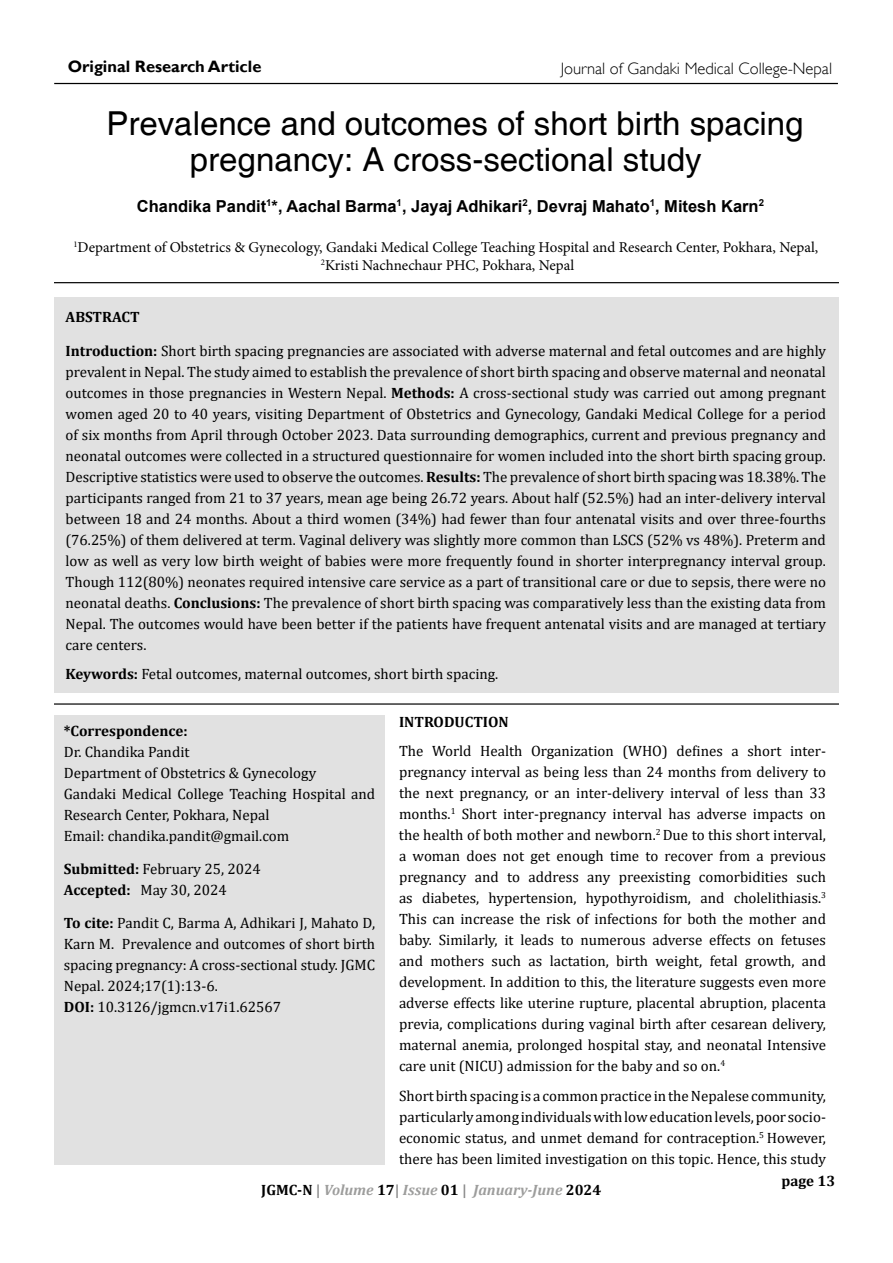
<style>
.page{position:relative;width:893px;height:1263px;background:#fff}
.page>*{position:absolute;margin:0;border:0;box-sizing:border-box;transform-origin:0 0}
.t1{font:33px/36px "Helvetica";color:#000;text-align:center}
.t2{font:700 16.5px "Arial";color:#000}
.t3{font:300 16.5px "Gill Sans";color:#000}
.t4{font:700 16.5px "Gill Sans";color:#000}
.t5{font:15px/21px "Cambria";color:#000}
.t6{font:15px/18px "Minion Pro";color:#000;text-align:center}
.t7{font:700 15px "Cambria";color:#000}
.t8{font:italic 700 15px "Cambria";color:#9d9d9c}
.s1{font-weight:700}
.s2{font-style:normal;color:#000}
.s3{font-style:normal;color:#878787}
</style>
<div class="page">
<hr style="left:54px;top:83px;width:784px;height:1px;background:#000">
<div style="left:54px;top:297px;width:785px;height:396px;background:#e1e1e1"></div>
<div style="left:54px;top:715px;width:330px;height:450px;background:#e1e1e1"></div>
<hr style="left:54px;top:282px;width:785px;height:1px;background:#000">
<hr style="left:54px;top:703px;width:785px;height:2px;background:#000">
<p class="t4" style="left:68px;top:56px;width:195px">Original Research Article</p>
<p class="t3" style="left:561px;top:58px;width:273px">Journal of Gandaki Medical College-Nepal</p>
<h1 class="t1" style="left:106px;top:106px;width:698px">Prevalence and outcomes of short birth spacing pregnancy: A cross-sectional study</h1>
<p class="t2" style="left:137px;top:195px;width:629px">Chandika Pandit<sup>1</sup>*, Aachal Barma<sup>1</sup>, Jayaj Adhikari<sup>2</sup>, Devraj Mahato<sup>1</sup>, Mitesh Karn<sup>2</sup></p>
<p class="t6" style="left:73px;top:238px;width:746px"><sup>1</sup>Department of Obstetrics &amp; Gynecology, Gandaki Medical College Teaching Hospital and Research Center, Pokhara, Nepal,<br><sup>2</sup>Kristi Nachnechaur PHC, Pokhara, Nepal</p>
<p class="t7" style="left:66px;top:306px;width:76px">ABSTRACT</p>
<p class="t5" style="left:66px;top:340px;width:762px;text-align:justify"><span class="s1">Introduction:</span> Short birth spacing pregnancies are associated with adverse maternal and fetal outcomes and are highly prevalent in Nepal. The study aimed to establish the prevalence of short birth spacing and observe maternal and neonatal outcomes in those pregnancies in Western Nepal. <span class="s1">Methods:</span> A cross-sectional study was carried out among pregnant women aged 20 to 40 years, visiting Department of Obstetrics and Gynecology, Gandaki Medical College for a period of six months from April through October 2023. Data surrounding demographics, current and previous pregnancy and neonatal outcomes were collected in a structured questionnaire for women included into the short birth spacing group.<br>Descriptive statistics were used to observe the outcomes. <span class="s1">Results:</span> The prevalence of short birth spacing was 18.38%. The participants ranged from 21 to 37 years, mean age being 26.72 years. About half (52.5%) had an inter-delivery interval between 18 and 24 months. About a third women (34%) had fewer than four antenatal visits and over three-fourths (76.25%) of them delivered at term. Vaginal delivery was slightly more common than LSCS (52% vs 48%). Preterm and low as well as very low birth weight of babies were more frequently found in shorter interpregnancy interval group.<br>Though 112(80%) neonates required intensive care service as a part of transitional care or due to sepsis, there were no neonatal deaths. <span class="s1">Conclusions:</span> The prevalence of short birth spacing was comparatively less than the existing data from Nepal. The outcomes would have been better if the patients have frequent antenatal visits and are managed at tertiary care centers.</p>
<p class="t5" style="left:66px;top:664px;width:434px"><span class="s1">Keywords:</span> Fetal outcomes, maternal outcomes, short birth spacing.</p>
<p class="t7" style="left:64px;top:720px;width:125px">*Correspondence:</p>
<p class="t5" style="left:64px;top:741px;width:313px">Dr. Chandika Pandit<br>Department of Obstetrics &amp; Gynecology<br>Gandaki Medical College Teaching Hospital and Research Center, Pokhara, Nepal<br>Email: chandika.pandit@gmail.com</p>
<p class="t5" style="left:64px;top:858px;width:198px"><span class="s1">Submitted:</span> February 25, 2024<br><span class="s1">Accepted:</span> May 30, 2024</p>
<p class="t5" style="left:64px;top:912px;width:313px"><span class="s1">To cite:</span> Pandit C, Barma A, Adhikari J, Mahato D, Karn M. Prevalence and outcomes of short birth spacing pregnancy: A cross-sectional study. JGMC Nepal. 2024;17(1):13-6.<br><span class="s1">DOI:</span> 10.3126/jgmcn.v17i1.62567</p>
<p class="t7" style="left:399px;top:711px;width:111px">INTRODUCTION</p>
<p class="t5" style="left:399px;top:741px;width:428px;text-align:justify">The World Health Organization (WHO) defines a short inter&shy;pregnancy interval as being less than 24 months from delivery to the next pregnancy, or an inter-delivery interval of less than 33 months.<sup>1</sup> Short inter-pregnancy interval has adverse impacts on the health of both mother and newborn.<sup>2</sup> Due to this short interval, a woman does not get enough time to recover from a previous pregnancy and to address any preexisting comorbidities such as diabetes, hypertension, hypothyroidism, and cholelithiasis.<sup>3<br></sup>This can increase the risk of infections for both the mother and baby. Similarly, it leads to numerous adverse effects on fetuses and mothers such as lactation, birth weight, fetal growth, and development. In addition to this, the literature suggests even more adverse effects like uterine rupture, placental abruption, placenta previa, complications during vaginal birth after cesarean delivery, maternal anemia, prolonged hospital stay, and neonatal Intensive care unit (NICU) admission for the baby and so on.<sup>4</sup></p>
<p class="t5" style="left:399px;top:1085px;width:428px;text-align:justify">Short birth spacing is a common practice in the Nepalese community, particularly among individuals with low education levels, poor socio&shy;economic status, and unmet demand for contraception.<sup>5</sup> However, there has been limited investigation on this topic. Hence, this study</p>
<p class="t8" style="left:261px;top:1181px;width:342px"><span class="s2">JGMC-N</span> <span class="s3">|</span> Volume <span class="s2">17</span><span class="s3">|</span> Issue <span class="s2">01</span> <span class="s3">|</span> January-June <span class="s2">2024</span></p>
<p class="t7" style="left:781px;top:1170px;width:55px">page 13</p>
</div>
